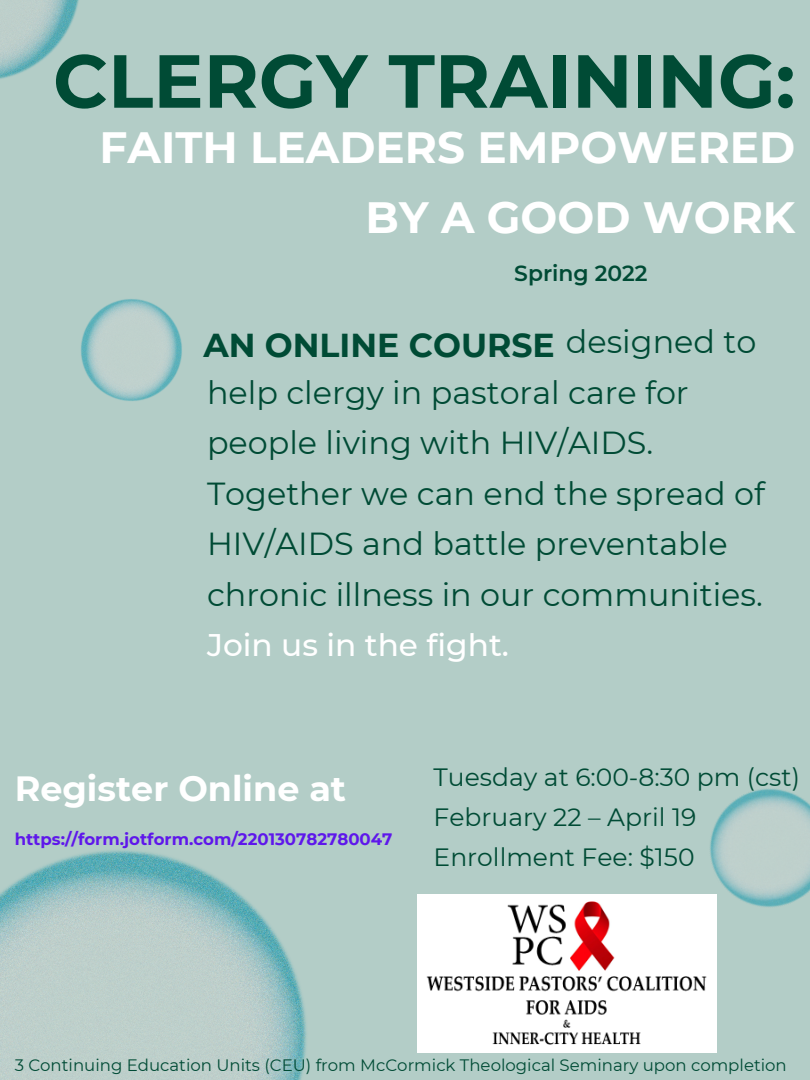
<style>
.page{position:relative;width:810px;height:1080px;background:#b3cdc7}
.page>*{position:absolute;margin:0;border:0;box-sizing:border-box;transform-origin:0 0}
.t1{font:700 75px "Montserrat";color:#004b35}
.t2{font:700 43.75px/69.9px "Montserrat";color:#fff;text-align:right}
.t3{font:700 35px "Montserrat";color:#fff}
.t4{font:700 33.12px "Montserrat";color:#004b35}
.t5{font:31.88px/50.6px "Montserrat";color:#004b35}
.t6{font:500 31.25px "Montserrat";color:#fff}
.t7{font:25px "Montserrat";color:#004b35}
.t8{font:600 21.88px "Montserrat";color:#004b35}
.t9{font:16.56px "Montserrat";color:#004b35}
.t10{font:700 16.56px "Montserrat";color:#5e17eb}
</style>
<div class="page">
<img style="left:0;top:850px;width:307px;height:230px">
<img style="left:81px;top:299px;width:101px;height:102px">
<img style="left:0;top:0;width:79px;height:79px">
<img style="left:710px;top:788px;width:100px;height:142px">
<img style="left:417px;top:894px;width:299px;height:158px">
<p class="t1" style="left:53px;top:35px;width:744px">CLERGY TRAINING:</p>
<p class="t2" style="left:100px;top:113px;width:697px">FAITH LEADERS EMPOWERED<br>BY A GOOD WORK</p>
<p class="t8" style="left:514px;top:260px;width:135px">Spring 2022</p>
<p class="t5" style="left:207px;top:316px;width:559px;text-indent:359px">designed to help clergy in pastoral care for people living with HIV/AIDS.<br>Together we can end the spread of<br>HIV/AIDS and battle preventable chronic illness in our communities.</p>
<p class="t6" style="left:207px;top:625px;width:304px">Join us in the fight.</p>
<p class="t4" style="left:203px;top:325px;width:353px">AN ONLINE COURSE</p>
<p class="t3" style="left:15px;top:767px;width:333px">Register Online at</p>
<p class="t10" style="left:15px;top:829px;width:379px">https://form.jotform.com/220130782780047</p>
<p class="t7" style="left:434px;top:762px;width:368px">Tuesday at 6:00-8:30 pm (cst)</p>
<p class="t7" style="left:434px;top:802px;width:264px">February 22 – April 19</p>
<p class="t7" style="left:434px;top:841px;width:262px">Enrollment Fee: $150</p>
<p class="t9" style="left:15px;top:1055px;width:774px">3 Continuing Education Units (CEU) from McCormick Theological Seminary upon completion</p>
</div>
